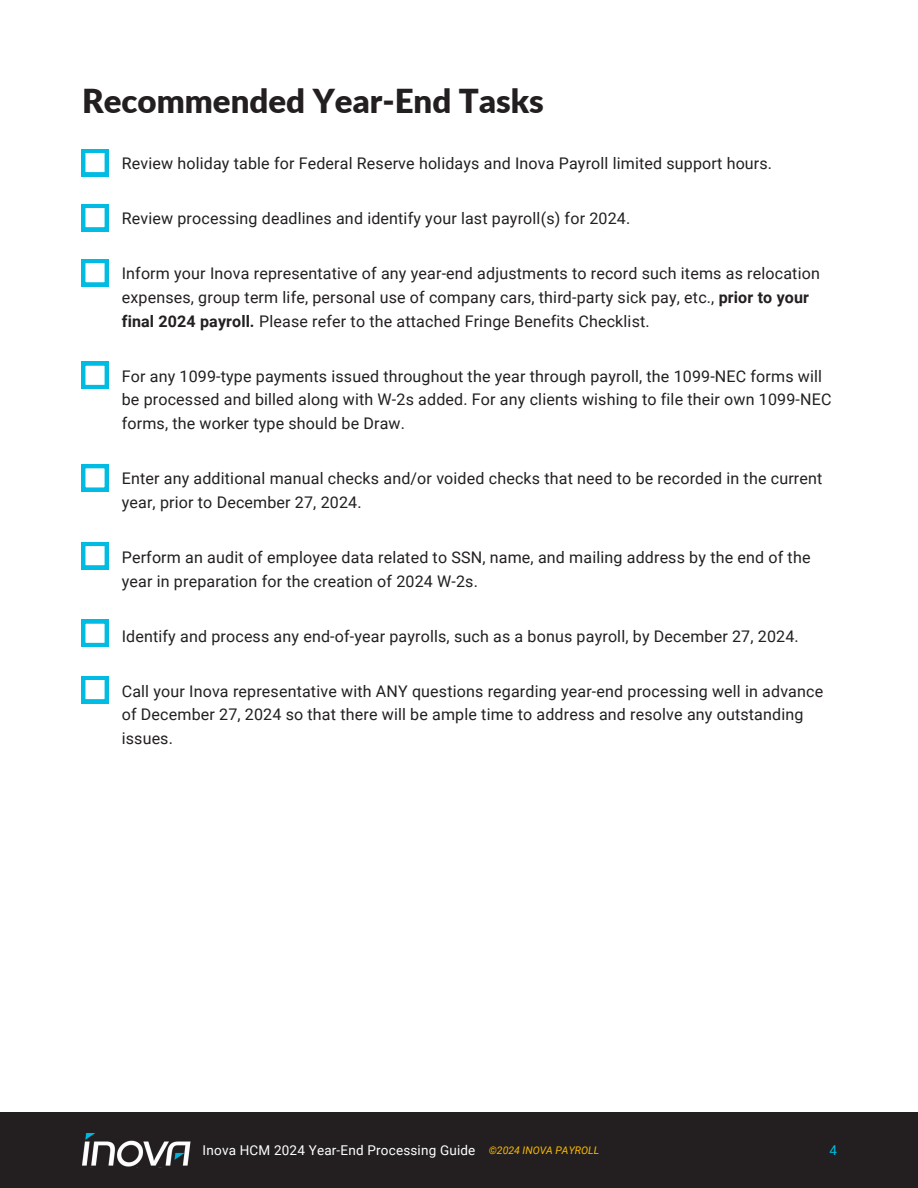
<style>
.page{position:relative;width:918px;height:1188px;background:#fff}
.page>*{position:absolute;margin:0;border:0;box-sizing:border-box;transform-origin:0 0}
.t1{font:900 33px "Lato";color:#231f20}
.t2{font:16.05px/23.7px "Roboto";letter-spacing:.01em;color:#231f20}
.t3{font:13.5px "Roboto";letter-spacing:.015em;color:#fff}
.t4{font:13.5px "Roboto";color:#00bce2}
.t5{font:italic 10.5px "Roboto";color:#fbba00}
.s1{font-weight:700}
.s2{font-weight:700;font-style:italic}
</style>
<div class="page">
<svg style="left:82px;top:149px;width:27px;height:27px"></svg>
<svg style="left:82px;top:204px;width:27px;height:27px"></svg>
<svg style="left:82px;top:259px;width:27px;height:27px"></svg>
<svg style="left:82px;top:362px;width:27px;height:27px"></svg>
<svg style="left:82px;top:464px;width:27px;height:27px"></svg>
<svg style="left:82px;top:542px;width:27px;height:27px"></svg>
<svg style="left:82px;top:620px;width:27px;height:27px"></svg>
<svg style="left:82px;top:676px;width:27px;height:27px"></svg>
<div style="left:0;top:1112px;width:918px;height:76px;background:#231f20"></div>
<img style="left:82px;top:1133px;width:108px;height:34px">
<h2 class="t1" style="left:82px;top:80px;width:463px">Recommended Year-End Tasks</h2>
<h1 class="t2" style="left:122px;top:152px;width:652px">Review holiday table for Federal Reserve holidays and Inova Payroll limited support hours.</h1>
<h2 class="t2" style="left:122px;top:207px;width:510px">Review processing deadlines and identify your last payroll(s) for 2024.</h2>
<h2 class="t2" style="left:122px;top:262px;width:700px">Inform your Inova representative of any year-end adjustments to record such items as relocation expenses, group term life, personal use of company cars, third-party sick pay, etc., <span class="s1">prior to your final 2024 payroll</span><span class="s2">.</span> Please refer to the attached Fringe Benefits Checklist.</h2>
<h2 class="t2" style="left:122px;top:364px;width:711px">For any 1099-type payments issued throughout the year through payroll, the 1099-NEC forms will be processed and billed along with W-2s added. For any clients wishing to file their own 1099-NEC forms, the worker type should be Draw.</h2>
<h2 class="t2" style="left:122px;top:467px;width:702px">Enter any additional manual checks and/or voided checks that need to be recorded in the current year, prior to December 27, 2024.</h2>
<h2 class="t2" style="left:122px;top:546px;width:690px">Perform an audit of employee data related to SSN, name, and mailing address by the end of the year in preparation for the creation of 2024 W-2s.</h2>
<h2 class="t2" style="left:122px;top:624px;width:679px">Identify and process any end-of-year payrolls, such as a bonus payroll, by December 27, 2024.</h2>
<h2 class="t2" style="left:122px;top:679px;width:703px">Call your Inova representative with ANY questions regarding year-end processing well in advance of December 27, 2024 so that there will be ample time to address and resolve any outstanding issues.</h2>
<p class="t3" style="left:203px;top:1142px;width:274px">Inova HCM 2024 Year-End Processing Guide</p>
<p class="t5" style="left:489px;top:1144px;width:112px">©2024 INOVA PAYROLL</p>
<p class="t4" style="left:829px;top:1142px;width:9px">4</p>
</div>
